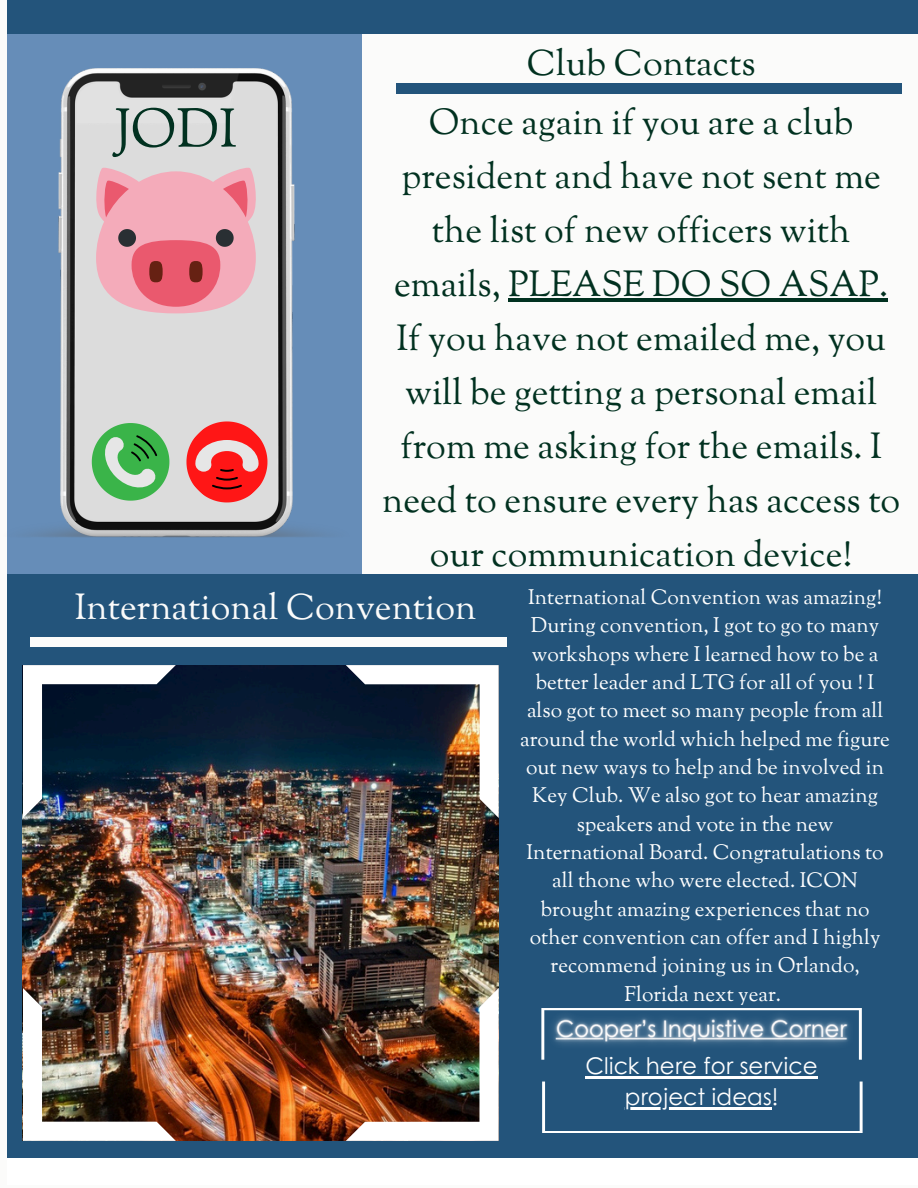
<style>
.page{position:relative;width:918px;height:1188px;background:#fbfbfa}
.page>*{position:absolute;margin:0;border:0;box-sizing:border-box;transform-origin:0 0}
.t1{font:54px "Sorts Mill Goudy";color:#013120}
.t2{font:36px/54px "Sorts Mill Goudy";color:#013120;text-align:center}
.t3{font:36px "Sorts Mill Goudy";color:#fbfbfa}
.t4{font:22.95px "Century Gothic";color:#fff}
.t5{font:20.85px/28.3px "Sorts Mill Goudy";color:#fff;text-align:center}
</style>
<div class="page">
<div style="left:7px;top:0;width:355px;height:590px;background:#668db8"></div>
<div style="left:7px;top:575px;width:911px;height:609px;background:#23547b"></div>
<div style="left:7px;top:0;width:911px;height:33px;background:#23547b"></div>
<div style="left:7px;top:1158px;width:911px;height:26px;background:#fff"></div>
<div style="left:396px;top:84px;width:505px;height:10px;background:#23547b"></div>
<div style="left:30px;top:638px;width:476px;height:9px;background:#fbfbfa"></div>
<img style="left:23px;top:665px;width:476px;height:476px">
<svg style="left:542px;top:1082px;width:321px;height:51px"></svg>
<img style="left:541px;top:1008px;width:321px;height:52px">
<img style="left:32px;top:68px;width:289px;height:470px">
<svg style="left:92px;top:166px;width:168px;height:147px;background:#e69ca9"></svg>
<hr style="left:508px;top:298px;width:380px;height:3px;background:#013120">
<svg style="left:92px;top:405px;width:192px;height:114px;background:#bfaa98"></svg>
<hr style="left:586px;top:1076px;width:232px;height:2px;background:#fff">
<hr style="left:625px;top:1107px;width:147px;height:3px;background:#fff">
<p class="t2" style="left:527px;top:39px;width:230px">Club Contacts</p>
<h2 class="t2" style="left:382px;top:98px;width:520px">Once again if you are a club president and have not sent me the list of new officers with emails, PLEASE DO SO ASAP.<br>If you have not emailed me, you will be getting a personal email from me asking for the emails. I need to ensure every has access to our communication device!</h2>
<h2 class="t5" style="left:520px;top:585px;width:371px">International Convention was amazing!<br>During convention, I got to go to many workshops where I learned how to be a better leader and LTG for all of you ! I also got to meet so many people from all around the world which helped me figure out new ways to help and be involved in Key Club. We also got to hear amazing speakers and vote in the new International Board. Congratulations to all thone who were elected. ICON brought amazing experiences that no other convention can offer and I highly recommend joining us in Orlando, Florida next year.</h2>
<h2 class="t1" style="left:115px;top:95px;width:124px">JODI</h2>
<p class="t3" style="left:75px;top:585px;width:403px">International Convention</p>
<p class="t4" style="left:586px;top:1048px;width:234px">Click here for service</p>
<p class="t4" style="left:625px;top:1079px;width:155px">project ideas!</p>
</div>
